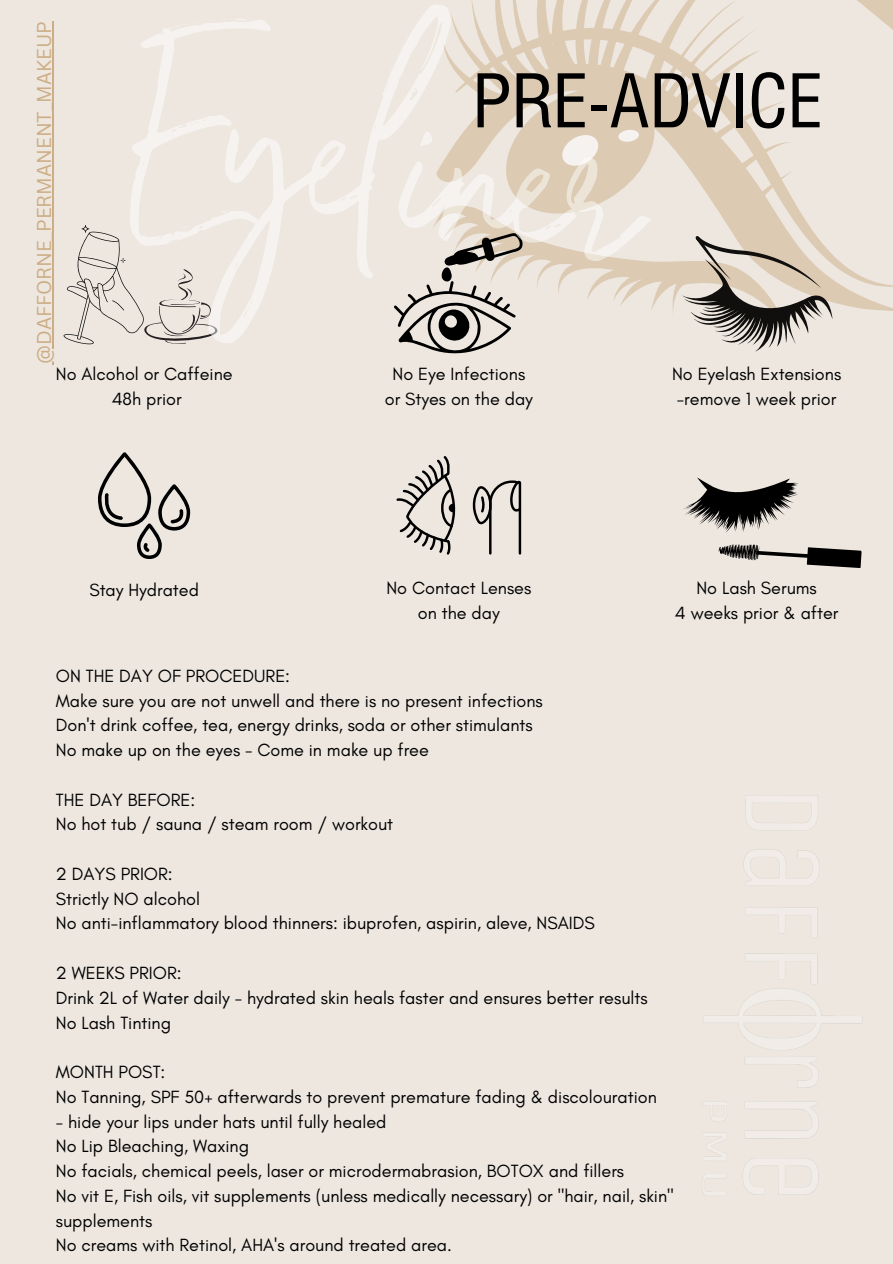
<style>
.page{position:relative;width:893px;height:1264px;background:#fff}
.page>*{position:absolute;margin:0;border:0;box-sizing:border-box;transform-origin:0 0}
.t1{font:condensed 72px "AT Triumvirate";color:#000}
.t2{font:19.5px "Canva Sans";color:#ccad85}
.t3{font:18px/24.8px "Glacial Indifference";color:#000}
</style>
<div class="page">
<div style="left:0;top:0;width:892px;height:1263px;background:#ede7e0"></div>
<svg style="left:63px;top:225px;width:154px;height:119px"></svg>
<svg style="left:98px;top:452px;width:92px;height:107px"></svg>
<svg style="left:436px;top:116px;width:456px;height:195px"></svg>
<svg style="left:433px;top:201px;width:365px;height:112px"></svg>
<svg style="left:558px;top:130px;width:44px;height:41px"></svg>
<svg style="left:443px;top:0;width:449px;height:116px"></svg>
<svg style="left:617px;top:127px;width:23px;height:17px"></svg>
<svg style="left:680px;top:236px;width:152px;height:116px"></svg>
<svg style="left:396px;top:456px;width:60px;height:99px"></svg>
<svg style="left:472px;top:480px;width:49px;height:75px"></svg>
<svg style="left:682px;top:477px;width:180px;height:91px"></svg>
<svg style="left:394px;top:233px;width:129px;height:121px"></svg>
<hr style="left:52px;top:21px;width:1px;height:343px;background:#ccad85">
<p class="t2" style="left:30px;top:364px;width:344px;rotate:-90deg">@DAFFORNE_PERMANENT_MAKEUP</p>
<p class="t3" style="left:56px;top:362px;width:178px;text-align:center">No Alcohol or Caffeine<br>48h prior</p>
<h1 class="t1" style="left:472px;top:73px;width:352px">PRE-ADVICE</h1>
<p class="t3" style="left:385px;top:362px;width:150px;text-align:center">No Eye Infections or Styes on the day</p>
<p class="t3" style="left:672px;top:362px;width:171px">No Eyelash Extensions -remove 1 week prior</p>
<p class="t3" style="left:89px;top:577px;width:111px">Stay Hydrated</p>
<p class="t3" style="left:386px;top:575px;width:146px;text-align:center">No Contact Lenses on the day</p>
<p class="t3" style="left:674px;top:575px;width:165px;text-align:center">No Lash Serums<br>4 weeks prior &amp; after</p>
<p class="t3" style="left:56px;top:663px;width:488px">ON THE DAY OF PROCEDURE:<br>Make sure you are not unwell and there is no present infections Don't drink coffee, tea, energy drinks, soda or other stimulants No make up on the eyes - Come in make up free</p>
<p class="t3" style="left:56px;top:787px;width:339px">THE DAY BEFORE:<br>No hot tub / sauna / steam room / workout</p>
<p class="t3" style="left:56px;top:861px;width:540px">2 DAYS PRIOR:<br>Strictly NO alcohol<br>No anti-inflammatory blood thinners: ibuprofen, aspirin, aleve, NSAIDS</p>
<p class="t3" style="left:56px;top:960px;width:593px">2 WEEKS PRIOR:<br>Drink 2L of Water daily - hydrated skin heals faster and ensures better results<br>No Lash Tinting</p>
<p class="t3" style="left:56px;top:1059px;width:602px">MONTH POST:<br>No Tanning, SPF 50+ afterwards to prevent premature fading &amp; discolouration</p>
<p class="t3" style="left:56px;top:1108px;width:619px">- hide your lips under hats until fully healed<br>No Lip Bleaching, Waxing<br>No facials, chemical peels, laser or microdermabrasion, BOTOX and fillers<br>No vit E, Fish oils, vit supplements (unless medically necessary) or "hair, nail, skin" supplements<br>No creams with Retinol, AHA's around treated area.</p>
</div>
